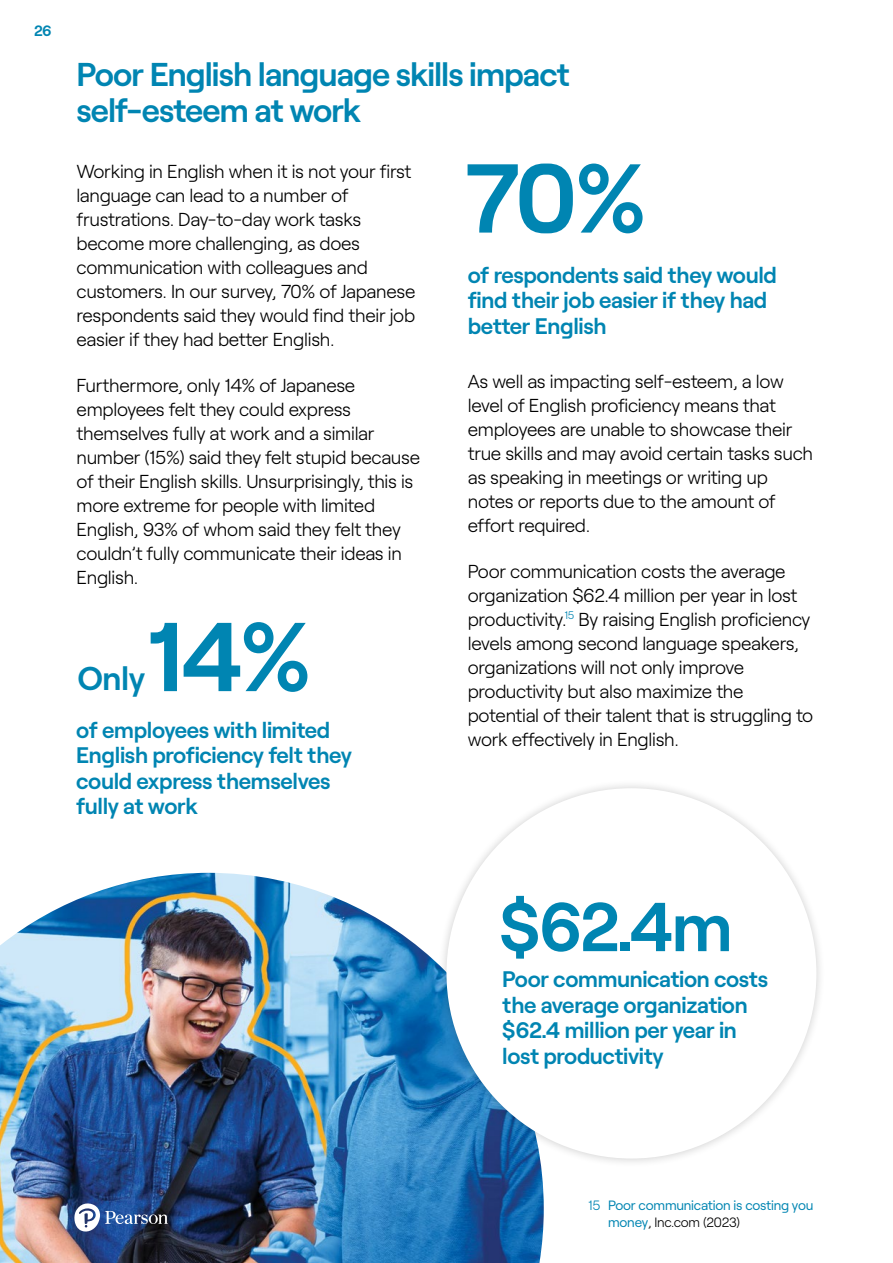
<style>
.page{position:relative;width:893px;height:1263px;background:#fff}
.page>*{position:absolute;margin:0;border:0;box-sizing:border-box;transform-origin:0 0}
.t1{font:600 97.5px "Roobert";color:#0085b2}
.t2{font:600 69px "Roobert";color:#0085b2}
.t3{font:600 33px/36px "Roobert";letter-spacing:-.03em;color:#0085b2}
.t4{font:600 22.5px/25.5px "Roobert";letter-spacing:-.015em;color:#0085b2}
.t5{font:300 18.75px/24px "Roobert";letter-spacing:-.015em;color:#000}
.t6{font:600 15px "Roobert";color:#0085b2}
.t7{font:13.5px/16.2px "Roobert";letter-spacing:-.015em;color:#0085b2}
.s1{font-weight:300}
.s2{font-weight:300;color:#000}
</style>
<div class="page">
<img style="left:0;top:873px;width:544px;height:390px">
<div style="left:437px;top:778px;width:389px;height:390px;background:#000;opacity:.2"></div>
<div style="left:446px;top:788px;width:370px;height:370px;background:#fff;border-radius:50%"></div>
<svg style="left:73px;top:1201px;width:95px;height:32px"></svg>
<p class="t6" style="left:34px;top:19px;width:19px">26</p>
<h3 class="t3" style="left:77px;top:53px;width:495px">Poor English language skills impact self-esteem at work</h3>
<h1 class="t1" style="left:464px;top:123px;width:185px">70%</h1>
<p class="t4" style="left:468px;top:260px;width:311px">of respondents said they would find their job easier if they had better English</p>
<p class="t5" style="left:77px;top:158px;width:340px">Working in English when it is not your first language can lead to a number of frustrations. Day-to-day work tasks become more challenging, as does communication with colleagues and customers. In our survey, 70% of Japanese respondents said they would find their job easier if they had better English.</p>
<p class="t5" style="left:77px;top:372px;width:345px">Furthermore, only 14% of Japanese employees felt they could express themselves fully at work and a similar number (15%) said they felt stupid because of their English skills. Unsurprisingly, this is more extreme for people with limited English, 93% of whom said they felt they couldn’t fully communicate their ideas in English.</p>
<p class="t5" style="left:468px;top:368px;width:347px">As well as impacting self-esteem, a low level of English proficiency means that employees are unable to showcase their true skills and may avoid certain tasks such as speaking in meetings or writing up notes or reports due to the amount of effort required.</p>
<p class="t5" style="left:468px;top:558px;width:347px">Poor communication costs the average organization $62.4 million per year in lost productivity.<sup>15</sup> By raising English proficiency levels among second language speakers, organizations will not only improve productivity but also maximize the potential of their talent that is struggling to work effectively in English.</p>
<h1 class="t1" style="left:146px;top:582px;width:167px">14%</h1>
<p class="t4" style="left:76px;top:715px;width:277px">of employees with limited<br>English proficiency felt they could express themselves fully at work</p>
<h3 class="t3" style="left:77px;top:658px;width:69px">Only</h3>
<h2 class="t2" style="left:499px;top:874px;width:235px">$62.4m</h2>
<p class="t4" style="left:502px;top:964px;width:268px">Poor communication costs the average organization $62.4 million per year in lost productivity</p>
<p class="t7" style="left:608px;top:1196px;width:207px;text-indent:-20px"><span class="s1">15</span> Poor communication is costing you money<span class="s2">, Inc.com (2023)</span></p>
</div>
